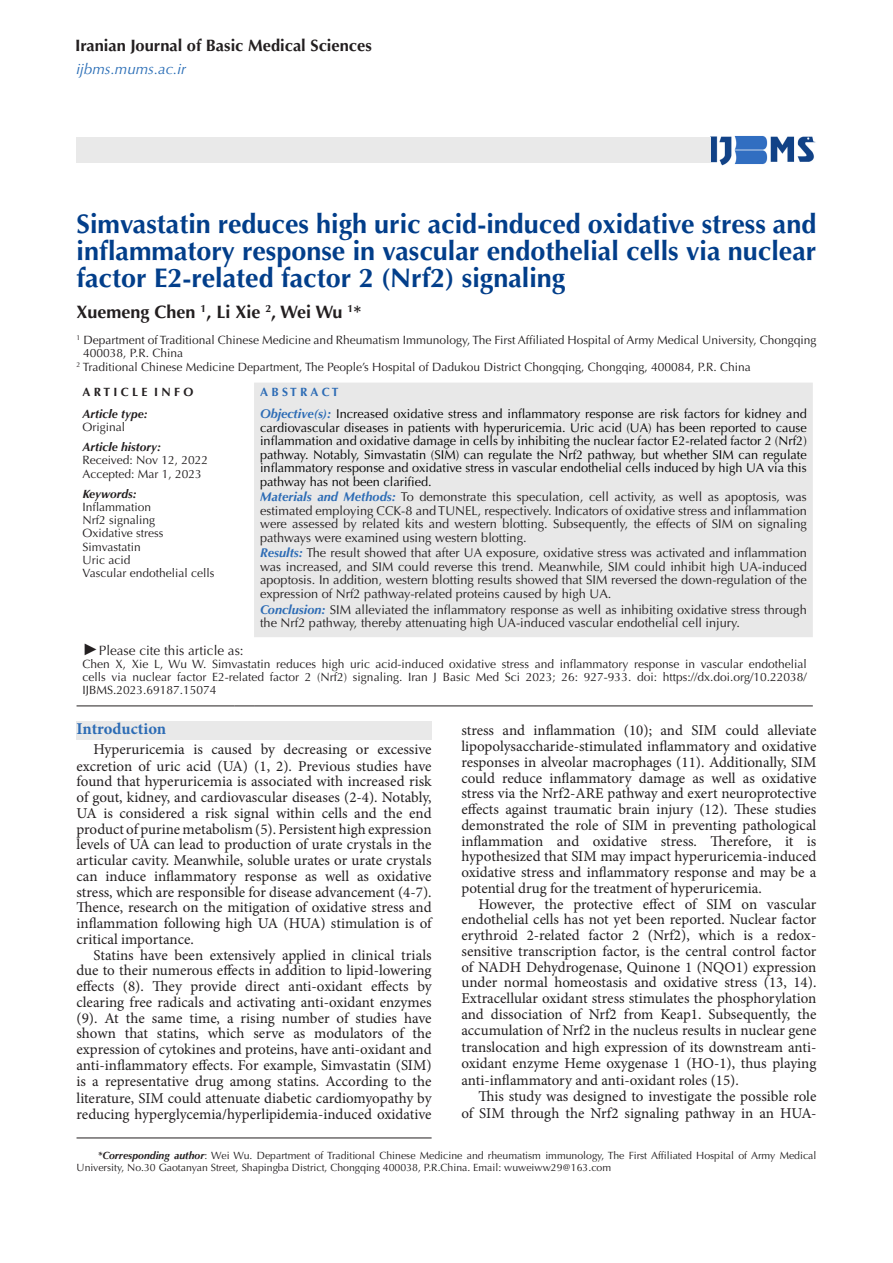
<style>
.page{position:relative;width:893px;height:1263px;background:#fff}
.page>*{position:absolute;margin:0;border:0;box-sizing:border-box;transform-origin:0 0}
.t1{font:700 27px/27px "Optima LT Std";color:#023e8a;text-align:justify}
.t2{font:700 18px "Optima LT Std";color:#231f20}
.t3{font:700 16.5px "Optima LT Std";color:#231f20}
.t4{font:700 16.5px "Minion Pro";letter-spacing:-.005em;color:#2d6cb5}
.t5{font:15px/15.9px "Minion Pro";color:#231f20;text-align:justify}
.t6{font:italic 15px "Optima LT Std";color:#296db6}
.t7{font:13.5px "Optima LT Std";color:#231f20}
.t8{font:12.75px/13.5px "Optima LT Std";color:#231f20;text-align:justify}
.t9{font:12.75px/13.5px "Optima LT Std";color:#000;text-align:justify}
.Body_Text{font:12px/13px "Optima LT Std";color:#231f20;text-align:justify}
.t10{font:italic 700 12px "Optima LT Std";color:#231f20}
.t11{font:700 12px "Optima LT Std";color:#231f20}
.t12{font:700 12px "Optima LT Std";color:#2d6cb5}
.t13{font:10.5px/12.6px "Optima LT Std";color:#231f20}
.s1{font-weight:700;font-style:italic;color:#2d6cb5}
.s2{font-family:"Times New Roman";font-style:italic;font-size:16.5px}
.s3{font-weight:700;font-style:italic}
</style>
<div class="page">
<hr style="left:77px;top:1138px;width:355px;height:1px;background:#231f20">
<div style="left:254px;top:383px;width:559px;height:254px;background:#e8e8e8"></div>
<hr style="left:77px;top:705px;width:158px;height:1px;background:#231f20">
<svg style="left:235px;top:705px;width:19px;height:1px"></svg>
<hr style="left:254px;top:705px;width:559px;height:1px;background:#231f20">
<div style="left:77px;top:721px;width:355px;height:18px;background:#e9e9e9"></div>
<img style="left:710px;top:136px;width:106px;height:30px">
<div style="left:77px;top:137px;width:634px;height:26px;background:#e9e9e9"></div>
<p class="t3" style="left:75px;top:36px;width:298px">Iranian Journal of Basic Medical Sciences</p>
<p class="t6" style="left:77px;top:61px;width:111px">ijbms.mums.ac.ir</p>
<p class="t1" style="left:77px;top:211px;width:741px">Simvastatin reduces high uric acid-induced oxidative stress and inflammatory response in vascular endothelial cells via nuclear factor E2-related factor 2 (Nrf2) signaling</p>
<p class="t2" style="left:77px;top:301px;width:286px">Xuemeng Chen <sup>1</sup>, Li Xie <sup>2</sup>, Wei Wu <sup>1</sup>*</p>
<p class="Body_Text" style="left:77px;top:333px;width:741px"><sup>1</sup> Department of Traditional Chinese Medicine and Rheumatism Immunology, The First Affiliated Hospital of Army Medical University, Chongqing</p>
<p class="Body_Text" style="left:83px;top:347px;width:101px">400038, P.R. China</p>
<p class="Body_Text" style="left:77px;top:360px;width:676px"><sup>2</sup> Traditional Chinese Medicine Department, The People’s Hospital of Dadukou District Chongqing, Chongqing, 400084, P.R. China</p>
<p class="t11" style="left:83px;top:385px;width:112px">A R T I C L E I N F O</p>
<p class="t12" style="left:260px;top:385px;width:80px">A B S T R A C T</p>
<p class="t10" style="left:83px;top:406px;width:67px">Article type:</p>
<p class="Body_Text" style="left:83px;top:420px;width:44px">Original</p>
<p class="t9" style="left:260px;top:407px;width:548px"><span class="s1">Objective(s):</span> Increased oxidative stress and inflammatory response are risk factors for kidney and cardiovascular diseases in patients with hyperuricemia. Uric acid (UA) has been reported to cause inflammation and oxidative damage in cells by inhibiting the nuclear factor E2-related factor 2 (Nrf2) pathway. Notably, Simvastatin (SIM) can regulate the Nrf2 pathway, but whether SIM can regulate inflammatory response and oxidative stress in vascular endothelial cells induced by high UA via this pathway has not been clarified.</p>
<p class="t8" style="left:260px;top:490px;width:548px"><span class="s1">Materials and Methods:</span> To demonstrate this speculation, cell activity, as well as apoptosis, was estimated employing CCK-8 and TUNEL, respectively. Indicators of oxidative stress and inflammation were assessed by related kits and western blotting. Subsequently, the effects of SIM on signaling pathways were examined using western blotting.</p>
<p class="t8" style="left:260px;top:546px;width:548px"><span class="s1">Results:</span> The result showed that after UA exposure, oxidative stress was activated and inflammation was increased, and SIM could reverse this trend. Meanwhile, SIM could inhibit high UA-induced apoptosis. In addition, western blotting results showed that SIM reversed the down-regulation of the expression of Nrf2 pathway-related proteins caused by high UA.</p>
<p class="t8" style="left:260px;top:603px;width:548px"><span class="s1">Conclusion:</span> SIM alleviated the inflammatory response as well as inhibiting oxidative stress through the Nrf2 pathway, thereby attenuating high UA-induced vascular endothelial cell injury.</p>
<p class="t10" style="left:83px;top:440px;width:80px">Article history:</p>
<p class="Body_Text" style="left:83px;top:454px;width:127px">Received: Nov 12, 2022</p>
<p class="Body_Text" style="left:83px;top:467px;width:121px">Accepted: Mar 1, 2023</p>
<p class="t10" style="left:83px;top:487px;width:56px">Keywords:</p>
<p class="Body_Text" style="left:83px;top:501px;width:70px">Inflammation</p>
<p class="Body_Text" style="left:83px;top:514px;width:74px">Nrf2 signaling</p>
<p class="Body_Text" style="left:83px;top:527px;width:82px">Oxidative stress</p>
<p class="Body_Text" style="left:83px;top:540px;width:60px">Simvastatin</p>
<p class="Body_Text" style="left:83px;top:553px;width:50px">Uric acid</p>
<p class="Body_Text" style="left:83px;top:566px;width:134px">Vascular endothelial cells</p>
<p class="t7" style="left:83px;top:642px;width:163px"><span class="s2">►</span>Please cite this article as:</p>
<p class="Body_Text" style="left:83px;top:657px;width:726px">Chen X, Xie L, Wu W. Simvastatin reduces high uric acid-induced oxidative stress and inflammatory response in vascular endothelial cells via nuclear factor E2-related factor 2 (Nrf2) signaling. Iran J Basic Med Sci 2023; 26: 927-933. doi: https://dx.doi.org/10.22038/ IJBMS.2023.69187.15074</p>
<p class="t4" style="left:77px;top:717px;width:91px">Introduction</p>
<p class="t5" style="left:77px;top:741px;width:357px;text-indent:17px">Hyperuricemia is caused by decreasing or excessive excretion of uric acid (UA) (1, 2). Previous studies have found that hyperuricemia is associated with increased risk of gout, kidney, and cardiovascular diseases (2-4). Notably, UA is considered a risk signal within cells and the end product of purine metabolism (5). Persistent high expression levels of UA can lead to production of urate crystals in the articular cavity. Meanwhile, soluble urates or urate crystals can induce inflammatory response as well as oxidative stress, which are responsible for disease advancement (4-7).<br>Thence, research on the mitigation of oxidative stress and inflammation following high UA (HUA) stimulation is of critical importance.</p>
<p class="t5" style="left:77px;top:947px;width:357px;text-indent:17px">Statins have been extensively applied in clinical trials due to their numerous effects in addition to lipid-lowering effects (8). They provide direct anti-oxidant effects by clearing free radicals and activating anti-oxidant enzymes (9). At the same time, a rising number of studies have shown that statins, which serve as modulators of the expression of cytokines and proteins, have anti-oxidant and anti-inflammatory effects. For example, Simvastatin (SIM) is a representative drug among statins. According to the literature, SIM could attenuate diabetic cardiomyopathy by reducing hyperglycemia/hyperlipidemia-induced oxidative</p>
<p class="t5" style="left:461px;top:722px;width:357px">stress and inflammation (10); and SIM could alleviate lipopolysaccharide-stimulated inflammatory and oxidative responses in alveolar macrophages (11). Additionally, SIM could reduce inflammatory damage as well as oxidative stress via the Nrf2-ARE pathway and exert neuroprotective effects against traumatic brain injury (12). These studies demonstrated the role of SIM in preventing pathological inflammation and oxidative stress. Therefore, it is hypothesized that SIM may impact hyperuricemia-induced oxidative stress and inflammatory response and may be a potential drug for the treatment of hyperuricemia.</p>
<p class="t5" style="left:461px;top:896px;width:357px;text-indent:17px">However, the protective effect of SIM on vascular endothelial cells has not yet been reported. Nuclear factor erythroid 2-related factor 2 (Nrf2), which is a redox&shy;sensitive transcription factor, is the central control factor of NADH Dehydrogenase, Quinone 1 (NQO1) expression under normal homeostasis and oxidative stress (13, 14).<br>Extracellular oxidant stress stimulates the phosphorylation and dissociation of Nrf2 from Keap1. Subsequently, the accumulation of Nrf2 in the nucleus results in nuclear gene translocation and high expression of its downstream anti&shy;oxidant enzyme Heme oxygenase 1 (HO-1), thus playing anti-inflammatory and anti-oxidant roles (15).</p>
<p class="t5" style="left:461px;top:1088px;width:357px;line-height:16.5px;text-align:right">This study was designed to investigate the possible role<br>of SIM through the Nrf2 signaling pathway in an HUA-</p>
<p class="t13" style="left:77px;top:1149px;width:741px;text-indent:21px"><span class="s3">*Corresponding author</span>: Wei Wu. Department of Traditional Chinese Medicine and rheumatism immunology, The First Affiliated Hospital of Army Medical<br>University, No.30 Gaotanyan Street, Shapingba District, Chongqing 400038, P.R.China. Email: wuweiww29@163.com</p>
</div>
